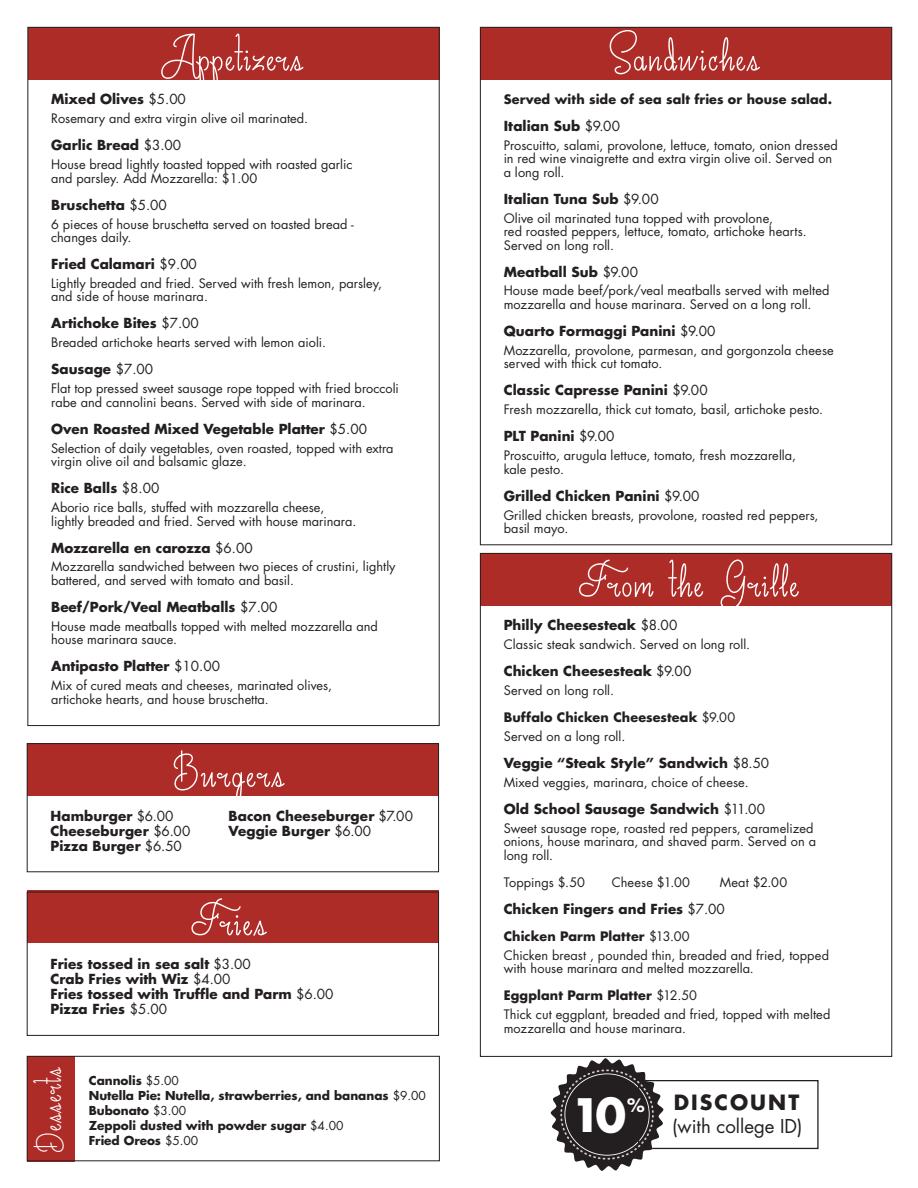
<style>
.page{position:relative;width:918px;height:1188px;background:#fff}
.page>*{position:absolute;margin:0;border:0;box-sizing:border-box;transform-origin:0 0}
.t1{font:60px "Baker Street";color:#fff}
.t2{font:60px "Baker Street Title";color:#fff}
.t3{font:45px "Baker Street";letter-spacing:-.005em;color:#fff}
.t4{font:700 44.85px "Futura";color:#fff}
.t5{font:700 20.4px "Futura";letter-spacing:.1em;color:#231f20}
.t6{font:18.6px "Futura";color:#231f20}
.t7{font:700 18px "Futura";color:#fff}
.t8{font:700 13.5px/15px "Futura";color:#231f20}
.t9{font:12.75px/13.5px "Futura";color:#231f20}
.t10{font:700 12.75px/27px "Futura";letter-spacing:.01em;color:#231f20}
.t11{font:700 12px/15px "Futura";letter-spacing:-.005em;color:#231f20}
.s1{font-weight:400}
.s2{font-weight:700}
</style>
<div class="page">
<div style="left:28px;top:27px;width:411px;height:53px;background:#ae2c28"></div>
<div style="left:480px;top:27px;width:412px;height:53px;background:#ae2c28"></div>
<div style="left:480px;top:553px;width:412px;height:53px;background:#ae2c28"></div>
<div style="left:27px;top:743px;width:412px;height:53px;background:#ae2c28"></div>
<div style="left:27px;top:743px;width:412px;height:129px;border:1px solid #231f20"></div>
<div style="left:27px;top:890px;width:412px;height:53px;background:#ae2c28"></div>
<div style="left:27px;top:892px;width:412px;height:144px;border:1px solid #231f20"></div>
<div style="left:27px;top:1056px;width:47px;height:106px;background:#ae2c28"></div>
<div style="left:27px;top:1056px;width:413px;height:105px;border:1px solid #231f20"></div>
<div style="left:638px;top:1080px;width:181px;height:69px;border:1px solid #231f20"></div>
<svg style="left:551px;top:1058px;width:113px;height:113px"></svg>
<h1 class="t2" style="left:161px;top:30px;width:146px">Appetizers</h1>
<p class="t8" style="left:51px;top:91px;width:136px">Mixed Olives <span class="s1">$5.00</span></p>
<p class="t9" style="left:51px;top:112px;width:258px">Rosemary and extra virgin olive oil marinated.</p>
<p class="t8" style="left:51px;top:137px;width:131px">Garlic Bread <span class="s1">$3.00</span></p>
<p class="t9" style="left:51px;top:158px;width:303px">House bread lightly toasted topped with roasted garlic and parsley. Add Mozzarella: $1.00</p>
<p class="t8" style="left:51px;top:197px;width:117px">Bruschetta <span class="s1">$5.00</span></p>
<p class="t9" style="left:51px;top:217px;width:304px">6 pieces of house bruschetta served on toasted bread - changes daily.</p>
<p class="t8" style="left:51px;top:256px;width:147px">Fried Calamari <span class="s1">$9.00</span></p>
<p class="t9" style="left:51px;top:276px;width:332px">Lightly breaded and fried. Served with fresh lemon, parsley, and side of house marinara.</p>
<p class="t8" style="left:51px;top:316px;width:149px">Artichoke Bites <span class="s1">$7.00</span></p>
<p class="t9" style="left:51px;top:336px;width:277px">Breaded artichoke hearts served with lemon aioli.</p>
<p class="t8" style="left:51px;top:361px;width:103px">Sausage <span class="s1">$7.00</span></p>
<p class="t9" style="left:51px;top:382px;width:349px">Flat top pressed sweet sausage rope topped with fried broccoli rabe and cannolini beans. Served with side of marinara.</p>
<p class="t8" style="left:51px;top:421px;width:317px">Oven Roasted Mixed Vegetable Platter <span class="s1">$5.00</span></p>
<p class="t9" style="left:51px;top:441px;width:344px">Selection of daily vegetables, oven roasted, topped with extra virgin olive oil and balsamic glaze.</p>
<p class="t8" style="left:51px;top:480px;width:110px">Rice Balls <span class="s1">$8.00</span></p>
<p class="t9" style="left:51px;top:500px;width:307px">Aborio rice balls, stuffed with mozzarella cheese, lightly breaded and fried. Served with house marinara.</p>
<p class="t8" style="left:51px;top:540px;width:203px">Mozzarella en carozza <span class="s1">$6.00</span></p>
<p class="t9" style="left:51px;top:560px;width:346px">Mozzarella sandwiched between two pieces of crustini, lightly battered, and served with tomato and basil.</p>
<p class="t8" style="left:51px;top:599px;width:228px">Beef/Pork/Veal Meatballs <span class="s1">$7.00</span></p>
<p class="t9" style="left:51px;top:619px;width:328px">House made meatballs topped with melted mozzarella and house marinara sauce.</p>
<p class="t8" style="left:51px;top:658px;width:170px">Antipasto Platter <span class="s1">$10.00</span></p>
<p class="t9" style="left:51px;top:679px;width:283px">Mix of cured meats and cheeses, marinated olives, artichoke hearts, and house bruschetta.</p>
<h1 class="t1" style="left:174px;top:750px;width:115px">Burgers</h1>
<p class="t8" style="left:51px;top:808px;width:141px">Hamburger <span class="s1">$6.00<br></span>Cheeseburger <span class="s1">$6.00<br></span>Pizza Burger <span class="s1">$6.50</span></p>
<p class="t8" style="left:228px;top:808px;width:186px">Bacon Cheeseburger <span class="s1">$7.00<br></span>Veggie Burger <span class="s1">$6.00</span></p>
<h1 class="t1" style="left:191px;top:898px;width:79px">Fries</h1>
<p class="t8" style="left:51px;top:956px;width:284px">Fries tossed in sea salt <span class="s1">$3.00<br></span>Crab Fries with Wiz <span class="s1">$4.00<br></span>Fries tossed with Truffle and Parm <span class="s1">$6.00<br></span>Pizza Fries <span class="s1">$5.00</span></p>
<h2 class="t3" style="left:33px;top:1152px;width:90px;rotate:-90deg">Desserts</h2>
<p class="t11" style="left:89px;top:1073px;width:338px">Cannolis <span class="s1">$5.00<br></span>Nutella Pie: Nutella, strawberries, and bananas <span class="s1">$9.00<br></span>Bubonato <span class="s1">$3.00<br></span>Zeppoli dusted with powder sugar <span class="s1">$4.00<br></span>Fried Oreos <span class="s1">$5.00</span></p>
<h1 class="t2" style="left:610px;top:30px;width:154px">Sandwiches</h1>
<p class="t10" style="left:504px;top:85px;width:330px">Served with side of sea salt fries or house salad.</p>
<p class="t8" style="left:504px;top:118px;width:118px">Italian Sub <span class="s1">$9.00</span></p>
<p class="t9" style="left:504px;top:138px;width:336px">Proscuitto, salami, provolone, lettuce, tomato, onion dressed in red wine vinaigrette and extra virgin olive oil. Served on a long roll.</p>
<p class="t8" style="left:504px;top:191px;width:156px">Italian Tuna Sub <span class="s1">$9.00</span></p>
<p class="t9" style="left:504px;top:211px;width:305px">Olive oil marinated tuna topped with provolone,<br>red roasted peppers, lettuce, tomato, artichoke hearts.<br>Served on long roll.</p>
<p class="t8" style="left:504px;top:264px;width:136px">Meatball Sub <span class="s1">$9.00</span></p>
<p class="t9" style="left:504px;top:284px;width:327px">House made beef/pork/veal meatballs served with melted mozzarella and house marinara. Served on a long roll.</p>
<p class="t8" style="left:504px;top:323px;width:213px">Quarto Formaggi Panini <span class="s1">$9.00</span></p>
<p class="t9" style="left:504px;top:343px;width:332px">Mozzarella, provolone, parmesan, and gorgonzola cheese served with thick cut tomato.</p>
<p class="t8" style="left:504px;top:382px;width:206px">Classic Capresse Panini <span class="s1">$9.00</span></p>
<p class="t9" style="left:504px;top:403px;width:321px">Fresh mozzarella, thick cut tomato, basil, artichoke pesto.</p>
<p class="t8" style="left:504px;top:428px;width:112px">PLT Panini <span class="s1">$9.00</span></p>
<p class="t9" style="left:504px;top:449px;width:294px">Proscuitto, arugula lettuce, tomato, fresh mozzarella, kale pesto.</p>
<p class="t8" style="left:504px;top:488px;width:197px">Grilled Chicken Panini <span class="s1">$9.00</span></p>
<p class="t9" style="left:504px;top:508px;width:316px">Grilled chicken breasts, provolone, roasted red peppers, basil mayo.</p>
<h1 class="t1" style="left:579px;top:560px;width:224px">From the Grille</h1>
<p class="t8" style="left:504px;top:618px;width:175px">Philly Cheesesteak <span class="s1">$8.00</span></p>
<p class="t9" style="left:504px;top:638px;width:248px">Classic steak sandwich. Served on long roll.</p>
<p class="t8" style="left:504px;top:663px;width:189px">Chicken Cheesesteak <span class="s1">$9.00</span></p>
<p class="t10" style="left:504px;top:677px;width:233px"><span class="s1">Served on long roll.<br></span>Buffalo Chicken Cheesesteak <span class="s1">$9.00</span></p>
<p class="t9" style="left:504px;top:730px;width:123px">Served on a long roll.</p>
<p class="t8" style="left:504px;top:755px;width:267px">Veggie “Steak Style” Sandwich <span class="s1">$8.50</span></p>
<p class="t9" style="left:504px;top:775px;width:246px">Mixed veggies, marinara, choice of cheese.</p>
<p class="t8" style="left:504px;top:801px;width:263px">Old School Sausage Sandwich <span class="s1">$11.00</span></p>
<p class="t9" style="left:504px;top:821px;width:314px">Sweet sausage rope, roasted red peppers, caramelized onions, house marinara, and shaved parm. Served on a long roll.</p>
<p class="t9" style="left:504px;top:875px;width:83px">Toppings $.50</p>
<p class="t9" style="left:612px;top:875px;width:80px">Cheese $1.00</p>
<p class="t9" style="left:720px;top:875px;width:69px">Meat $2.00</p>
<p class="t8" style="left:504px;top:901px;width:223px">Chicken Fingers and Fries <span class="s1">$7.00</span></p>
<p class="t9" style="left:504px;top:927px;width:327px;line-height:18.9px"><span class="s2">Chicken Parm Platter</span> $13.00<br>Chicken breast , pounded thin, breaded and fried, topped</p>
<p class="t9" style="left:504px;top:955px;width:252px;line-height:27px">with house marinara and melted mozzarella.<br><span class="s2">Eggplant Parm Platter</span> $12.50</p>
<p class="t9" style="left:504px;top:1008px;width:328px">Thick cut eggplant, breaded and fried, topped with melted mozzarella and house marinara.</p>
<h3 class="t4" style="left:571px;top:1084px;width:57px">10</h3>
<h3 class="t7" style="left:627px;top:1092px;width:19px">%</h3>
<h3 class="t5" style="left:674px;top:1088px;width:127px">DISCOUNT</h3>
<h3 class="t6" style="left:672px;top:1113px;width:132px">(with college ID)</h3>
</div>
